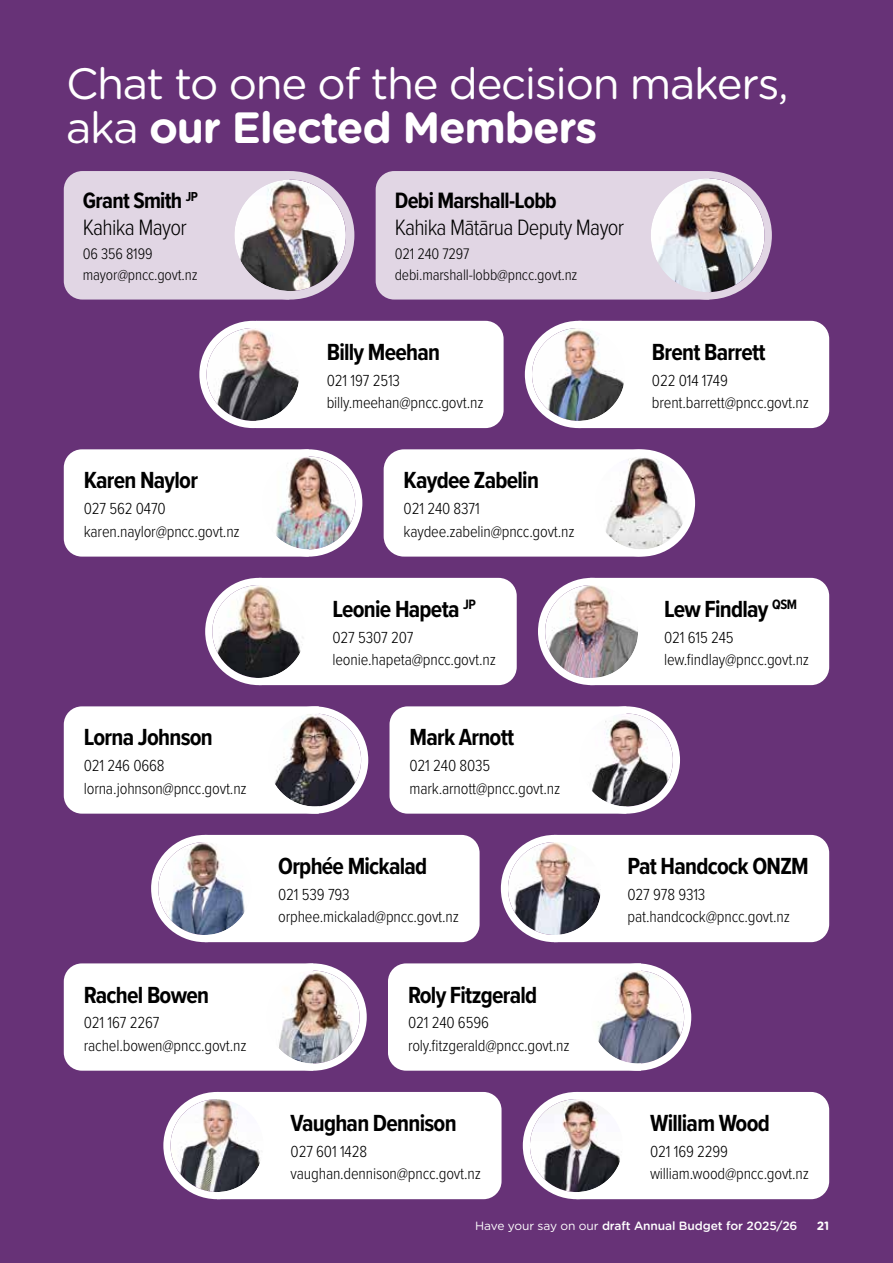
<style>
.page{position:relative;width:893px;height:1263px;background:#673277}
.page>*{position:absolute;margin:0;border:0;box-sizing:border-box;transform-origin:0 0}
.t1{font:43.8px/43.8px "Gotham Rounded";letter-spacing:-.03em;color:#fff}
.t2{font:700 24.15px "Proxima Nova Cond";letter-spacing:-.03em;color:#000}
.t3{font:300 23.1px/26.2px "Proxima Nova Cond";letter-spacing:-.03em;color:#000}
.t4{font:700 23.1px "Proxima Nova Cond";letter-spacing:-.03em;color:#000}
.t5{font:300 16.65px/22.4px "Proxima Nova Cond";letter-spacing:-.01em;color:#000}
.t6{font:300 15.9px/21.3px "Proxima Nova Cond";letter-spacing:-.01em;color:#000}
.t7{font:500 12px "Gotham Rounded";letter-spacing:-.01em;color:#fff}
.t8{font:700 12px "Gotham Rounded";color:#fff}
.s1{font-weight:700}
.s2{font-weight:400}
</style>
<div class="page">
<div style="left:64px;top:171px;width:218px;height:129px;background:#e1d6e4"></div>
<img style="left:234px;top:180px;width:112px;height:111px;border-radius:56px">
<div style="left:226px;top:171px;width:128px;height:129px;border:9px solid #e1d6e4;border-radius:50%"></div>
<div style="left:376px;top:171px;width:324px;height:129px;background:#e1d6e4"></div>
<img style="left:651px;top:178px;width:113px;height:114px;border-radius:57px">
<div style="left:643px;top:171px;width:129px;height:129px;border:7px solid #e1d6e4;border-radius:50%"></div>
<div style="left:64px;top:706px;width:244px;height:108px;background:#fff"></div>
<img style="left:268px;top:713px;width:93px;height:93px;border-radius:46px">
<div style="left:261px;top:706px;width:107px;height:108px;border:7px solid #fff;border-radius:50%"></div>
<div style="left:389px;top:706px;width:231px;height:108px;background:#fff"></div>
<img style="left:580px;top:713px;width:93px;height:93px;border-radius:46px">
<div style="left:573px;top:706px;width:107px;height:108px;border:7px solid #fff;border-radius:50%"></div>
<div style="left:64px;top:449px;width:238px;height:108px;background:#fff"></div>
<img style="left:262px;top:456px;width:93px;height:93px;border-radius:46px">
<div style="left:255px;top:449px;width:107px;height:108px;border:7px solid #fff;border-radius:50%"></div>
<div style="left:384px;top:449px;width:305px;height:108px;background:#fff"></div>
<img style="left:595px;top:456px;width:93px;height:93px;border-radius:46px">
<div style="left:588px;top:449px;width:107px;height:108px;border:7px solid #fff;border-radius:50%"></div>
<div style="left:64px;top:963px;width:243px;height:108px;background:#fff"></div>
<img style="left:267px;top:970px;width:93px;height:93px;border-radius:46px">
<div style="left:259px;top:963px;width:108px;height:108px;border:7px solid #fff;border-radius:50%"></div>
<div style="left:388px;top:963px;width:243px;height:108px;background:#fff"></div>
<img style="left:591px;top:970px;width:93px;height:93px;border-radius:46px">
<div style="left:584px;top:963px;width:107px;height:108px;border:7px solid #fff;border-radius:50%"></div>
<div style="left:260px;top:321px;width:244px;height:107px;background:#fff"></div>
<img style="left:207px;top:328px;width:92px;height:93px;border-radius:46px">
<div style="left:199px;top:321px;width:108px;height:107px;border:7px solid #fff;border-radius:50%"></div>
<div style="left:586px;top:321px;width:243px;height:107px;background:#fff"></div>
<img style="left:532px;top:328px;width:93px;height:93px;border-radius:46px">
<div style="left:525px;top:321px;width:107px;height:107px;border:7px solid #fff;border-radius:50%"></div>
<div style="left:212px;top:835px;width:268px;height:107px;background:#fff"></div>
<img style="left:158px;top:842px;width:93px;height:93px;border-radius:46px">
<div style="left:151px;top:835px;width:107px;height:107px;border:7px solid #fff;border-radius:50%"></div>
<div style="left:562px;top:835px;width:267px;height:107px;background:#fff"></div>
<img style="left:508px;top:842px;width:93px;height:93px;border-radius:46px">
<div style="left:501px;top:835px;width:107px;height:107px;border:7px solid #fff;border-radius:50%"></div>
<div style="left:266px;top:578px;width:251px;height:107px;background:#fff"></div>
<img style="left:212px;top:585px;width:93px;height:93px;border-radius:46px">
<div style="left:205px;top:578px;width:107px;height:107px;border:7px solid #fff;border-radius:50%"></div>
<div style="left:599px;top:578px;width:230px;height:107px;background:#fff"></div>
<img style="left:545px;top:585px;width:93px;height:93px;border-radius:46px">
<div style="left:538px;top:578px;width:107px;height:107px;border:7px solid #fff;border-radius:50%"></div>
<div style="left:224px;top:1092px;width:278px;height:107px;background:#fff"></div>
<img style="left:171px;top:1099px;width:92px;height:93px;border-radius:46px">
<div style="left:163px;top:1092px;width:108px;height:107px;border:7px solid #fff;border-radius:50%"></div>
<div style="left:584px;top:1092px;width:245px;height:107px;background:#fff"></div>
<img style="left:530px;top:1099px;width:93px;height:93px;border-radius:46px">
<div style="left:523px;top:1092px;width:107px;height:107px;border:7px solid #fff;border-radius:50%"></div>
<h1 class="t1" style="left:66px;top:59px;width:724px">Chat to one of the decision makers, aka <span class="s1">our Elected Members</span></h1>
<h3 class="t3" style="left:83px;top:186px;width:117px"><span class="s1">Grant Smith</span> <sup>JP<br></sup>Kahika Mayor</h3>
<p class="t6" style="left:83px;top:242px;width:116px">06 356 8199 mayor@pncc.govt.nz</p>
<h2 class="t2" style="left:84px;top:463px;width:116px">Karen Naylor</h2>
<p class="t5" style="left:84px;top:497px;width:158px">027 562 0470 karen.naylor@pncc.govt.nz</p>
<h2 class="t2" style="left:84px;top:720px;width:131px">Lorna Johnson</h2>
<p class="t5" style="left:84px;top:754px;width:165px">021 246 0668 lorna.johnson@pncc.govt.nz</p>
<h2 class="t2" style="left:84px;top:977px;width:127px">Rachel Bowen</h2>
<p class="t5" style="left:84px;top:1011px;width:164px">021 167 2267 rachel.bowen@pncc.govt.nz</p>
<h3 class="t4" style="left:395px;top:184px;width:163px">Debi Marshall-Lobb</h3>
<h3 class="t3" style="left:395px;top:213px;width:231px">Kahika Mātārua Deputy Mayor</h3>
<p class="t6" style="left:395px;top:242px;width:184px">021 240 7297 debi.marshall-lobb@pncc.govt.nz</p>
<h2 class="t2" style="left:327px;top:334px;width:115px">Billy Meehan</h2>
<p class="t5" style="left:327px;top:368px;width:158px">021 197 2513 billy.meehan@pncc.govt.nz</p>
<h2 class="t2" style="left:404px;top:463px;width:137px">Kaydee Zabelin</h2>
<p class="t5" style="left:404px;top:497px;width:173px">021 240 8371 kaydee.zabelin@pncc.govt.nz</p>
<h2 class="t2" style="left:332px;top:591px;width:145px">Leonie Hapeta <sup>JP</sup></h2>
<p class="t5" style="left:332px;top:625px;width:165px">027 5307 207 leonie.hapeta@pncc.govt.nz</p>
<h2 class="t2" style="left:409px;top:720px;width:106px">Mark Arnott</h2>
<p class="t5" style="left:409px;top:754px;width:152px">021 240 8035 mark.arnott@pncc.govt.nz</p>
<h2 class="t2" style="left:652px;top:334px;width:115px">Brent Barrett</h2>
<p class="t5" style="left:652px;top:368px;width:158px">022 014 1749 brent.barrett@pncc.govt.nz</p>
<h2 class="t2" style="left:664px;top:591px;width:135px">Lew Findlay <sup>QSM</sup></h2>
<p class="t5" style="left:664px;top:625px;width:147px">021 615 245 lew.findlay@pncc.govt.nz</p>
<h2 class="t2" style="left:278px;top:848px;width:151px">Orphée Mickalad</h2>
<p class="t5" style="left:278px;top:882px;width:182px">021 539 793 orphee.mickalad@pncc.govt.nz</p>
<h2 class="t2" style="left:408px;top:977px;width:131px">Roly Fitzgerald</h2>
<p class="t5" style="left:408px;top:1011px;width:163px">021 240 6596 roly.fitzgerald@pncc.govt.nz</p>
<h2 class="t2" style="left:627px;top:848px;width:183px">Pat Handcock ONZM</h2>
<p class="t5" style="left:627px;top:882px;width:164px">027 978 9313 pat.handcock@pncc.govt.nz</p>
<h2 class="t2" style="left:650px;top:1105px;width:121px">William Wood</h2>
<p class="t5" style="left:650px;top:1139px;width:161px">021 169 2299 william.wood@pncc.govt.nz</p>
<p class="t7" style="left:475px;top:1217px;width:324px"><span class="s2">Have your say on our</span> draft Annual Budget for 2025/26</p>
<p class="t8" style="left:817px;top:1217px;width:14px">21</p>
<h2 class="t2" style="left:291px;top:1105px;width:168px">Vaughan Dennison</h2>
<p class="t5" style="left:291px;top:1139px;width:192px">027 601 1428 vaughan.dennison@pncc.govt.nz</p>
</div>
